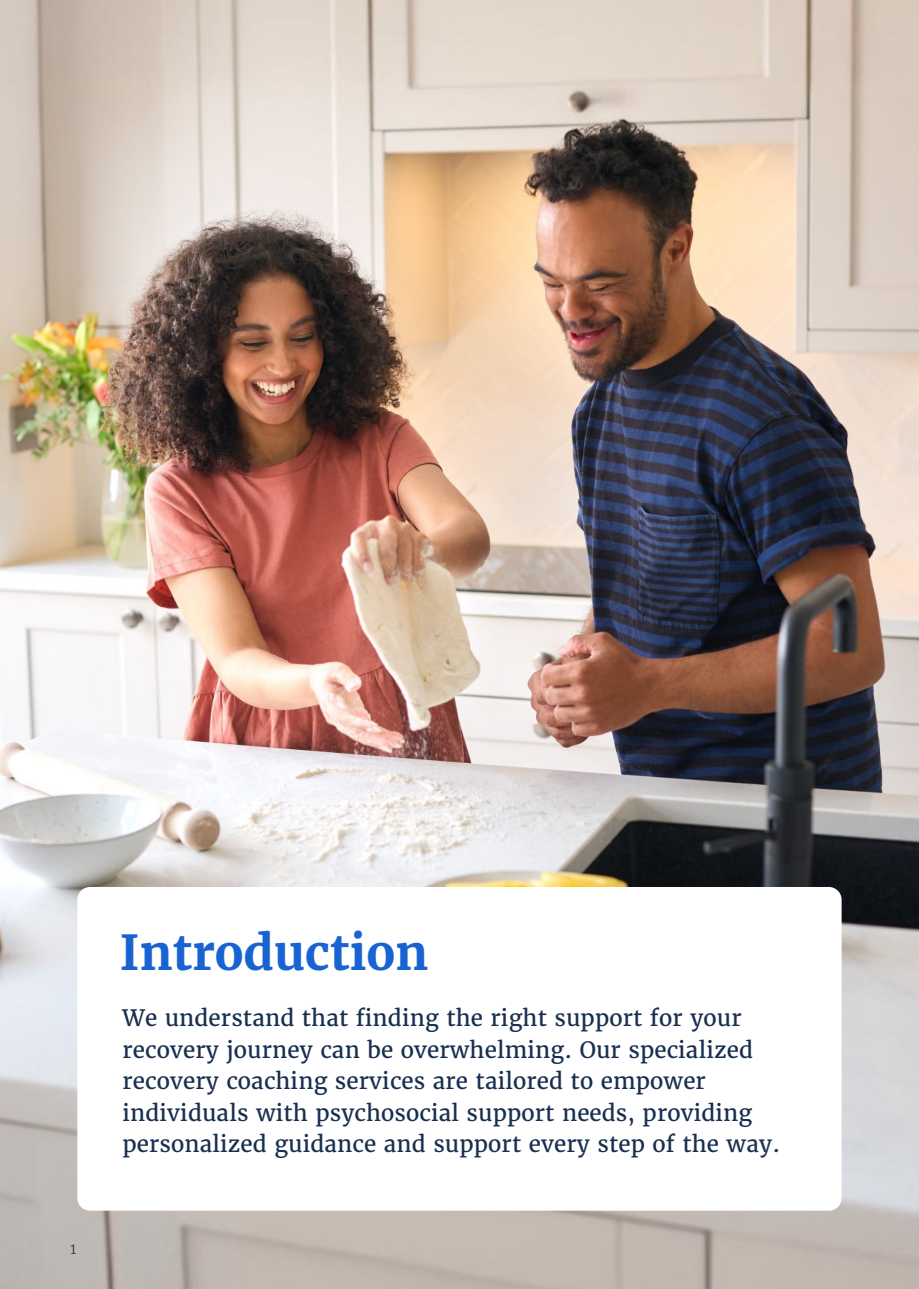
<style>
.page{position:relative;width:919px;height:1289px;background:#fff}
.page>*{position:absolute;margin:0;border:0;box-sizing:border-box;transform-origin:0 0}
.t1{font:700 48px "Merriweather";letter-spacing:-.005em;color:#1863d1}
.t2{font:22.5px/31.5px "Merriweather";letter-spacing:.005em;color:#192f50}
.t3{font:300 15px "Merriweather";color:#192f50}
</style>
<div class="page">
<img style="left:0;top:0;width:918px;height:1288px">
<div style="left:77px;top:887px;width:764px;height:323px;background:#fff;border-radius:13px"></div>
<p class="t3" style="left:70px;top:1239px;width:8px">1</p>
<p class="t1" style="left:120px;top:922px;width:310px">Introduction</p>
<p class="t2" style="left:122px;top:1002px;width:659px">We understand that finding the right support for your recovery journey can be overwhelming. Our specialized recovery coaching services are tailored to empower individuals with psychosocial support needs, providing personalized guidance and support every step of the way.</p>
</div>
